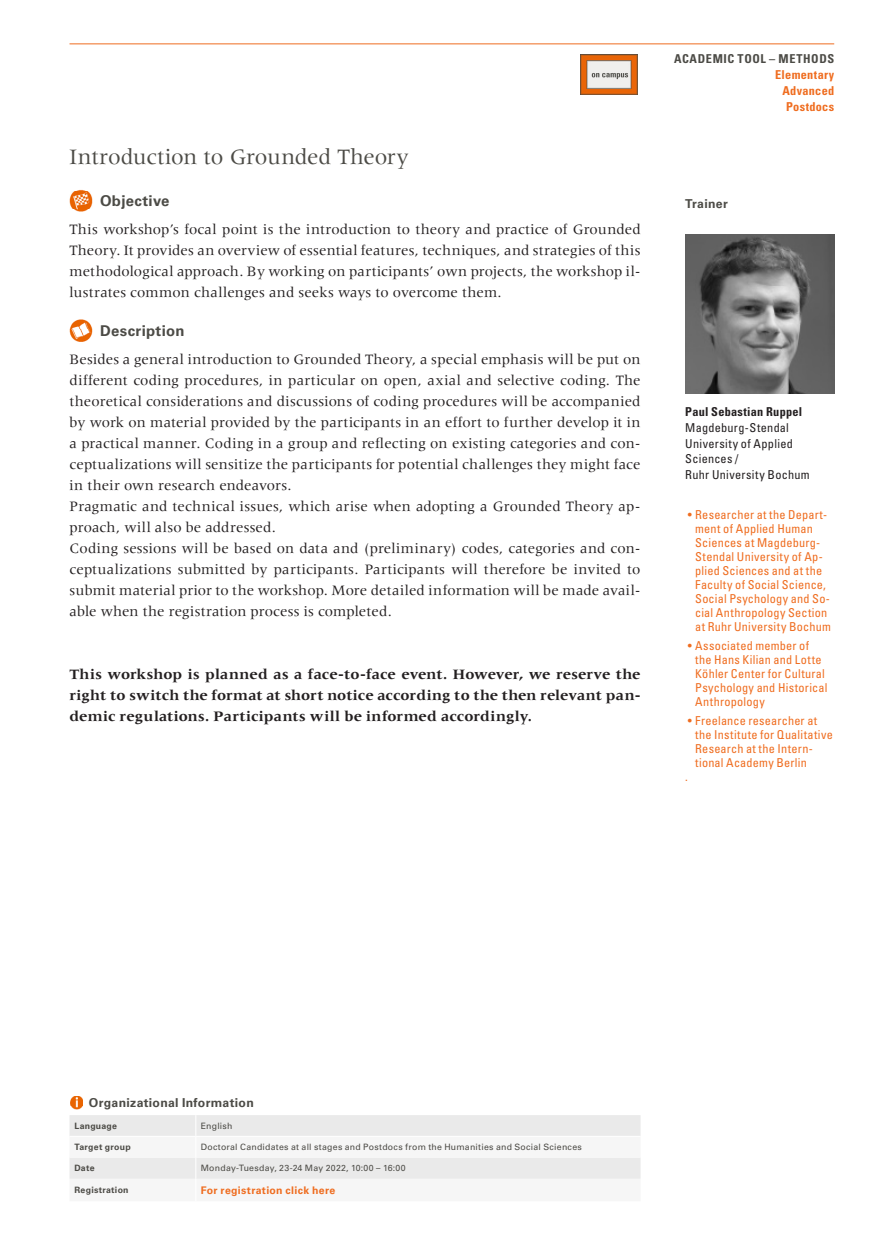
<style>
.page{position:relative;width:869px;height:1241px;background:#fff}
.page>*{position:absolute;margin:0;border:0;box-sizing:border-box;transform-origin:0 0}
.Kurse{font:22.75px "Meridien LT Std";letter-spacing:-.01em;color:#4c4b46}
.mengentext{font:14.88px/21px "Meridien LT Std";letter-spacing:.01em;color:#231f20;text-align:justify}
.mengentext-2{font:700 14.88px/21px "Meridien";letter-spacing:.02em;color:#231f20;text-align:justify}
.Objective_Descriptio{font:700 14.88px "Univers LT Std";letter-spacing:.02em;color:#4c4b46}
.Trainer_Biografie{font:condensed 12.25px/14px "Univers LT Std";letter-spacing:.02em;color:#ef6d20}
.Trainer_Name{font:condensed 12.25px/15.8px "Univers LT Std";letter-spacing:.025em;color:#231f20}
.Kopf_links_Einstufun{font:700 condensed 12.25px "Univers LT Std";letter-spacing:.025em;color:#ef6d20}
.Tabelle_Headline{font:700 12.25px "Univers LT Std";letter-spacing:.025em;color:#4c4b46}
.Kopf_links_Einstufun-2{font:700 condensed 12.25px "Univers LT Std";letter-spacing:.05em;color:#4c4b46}
.Headlines__Trainer{font:700 12.25px "Univers LT Std";letter-spacing:.025em;color:#4c4b46}
.Tabelle_Mengentext{font:700 10.5px "Univers LT Std";letter-spacing:.03em;color:#ef6d20}
.Tabelle_Mengentext-2{font:8.75px "Univers LT Std";letter-spacing:.025em;color:#4c4b46}
.Tabelle_Bold{font:700 8.75px "Univers LT Std";letter-spacing:.03em;color:#4c4b46}
.s1{font-weight:700}
</style>
<div class="page">
<hr style="left:69px;top:43px;width:764px;height:1px;background:#ef6d20">
<img style="left:70px;top:1096px;width:13px;height:13px">
<svg style="left:69px;top:1115px;width:571px;height:64px"></svg>
<hr style="left:69px;top:1135px;width:127px;height:1px;background:#fff">
<img style="left:69px;top:189px;width:24px;height:23px">
<img style="left:69px;top:319px;width:24px;height:23px">
<img style="left:685px;top:234px;width:148px;height:159px">
<img style="left:580px;top:55px;width:56px;height:39px">
<p class="Kurse" style="left:69px;top:144px;width:340px">Introduction to Grounded Theory</p>
<p class="Objective_Descriptio" style="left:100px;top:192px;width:71px">Objective</p>
<p class="mengentext" style="left:69px;top:218px;width:572px">This workshop’s focal point is the introduction to theory and practice of Grounded Theory. It provides an overview of essential features, techniques, and strategies of this methodological approach. By working on participants’ own projects, the workshop il&shy;lustrates common challenges and seeks ways to overcome them.</p>
<p class="Objective_Descriptio" style="left:100px;top:322px;width:86px">Description</p>
<p class="mengentext" style="left:69px;top:348px;width:572px">Besides a general introduction to Grounded Theory, a special emphasis will be put on different coding procedures, in particular on open, axial and selective coding. The theoretical considerations and discussions of coding procedures will be accompanied by work on material provided by the participants in an effort to further develop it in a practical manner. Coding in a group and reflecting on existing categories and con&shy;ceptualizations will sensitize the participants for potential challenges they might face in their own research endeavors.</p>
<p class="mengentext" style="left:69px;top:495px;width:572px">Pragmatic and technical issues, which arise when adopting a Grounded Theory ap&shy;proach, will also be addressed.</p>
<p class="mengentext" style="left:69px;top:537px;width:572px">Coding sessions will be based on data and (preliminary) codes, categories and con&shy;ceptualizations submitted by participants. Participants will therefore be invited to submit material prior to the workshop. More detailed information will be made avail&shy;able when the registration process is completed.</p>
<p class="mengentext-2" style="left:69px;top:663px;width:572px">This workshop is planned as a face-to-face event. However, we reserve the right to switch the format at short notice according to the then relevant pan&shy;demic regulations. Participants will be informed accordingly.</p>
<p class="Kopf_links_Einstufun-2" style="left:673px;top:52px;width:161px">ACADEMIC TOOL – METHODS</p>
<p class="Kopf_links_Einstufun" style="left:774px;top:67px;width:60px">Elementary</p>
<p class="Kopf_links_Einstufun" style="left:782px;top:83px;width:53px">Advanced</p>
<p class="Kopf_links_Einstufun" style="left:785px;top:99px;width:50px">Postdocs</p>
<p class="Headlines__Trainer" style="left:685px;top:197px;width:44px">Trainer</p>
<p class="Trainer_Name" style="left:685px;top:403px;width:126px"><span class="s1">Paul Sebastian Ruppel<br></span>Magdeburg-Stendal<br>University of Applied<br>Sciences /<br>Ruhr University Bochum</p>
<p class="Trainer_Biografie" style="left:694px;top:507px;width:137px;text-indent:-7px">• Researcher at the Depart&shy;ment of Applied Human<br>Sciences at Magdeburg-<br>Stendal University of Ap&shy;plied Sciences and at the<br>Faculty of Social Science,<br>Social Psychology and So&shy;cial Anthropology Section at Ruhr University Bochum</p>
<p class="Trainer_Biografie" style="left:694px;top:638px;width:134px;text-indent:-7px">• Associated member of the Hans Kilian and Lotte<br>Köhler Center for Cultural<br>Psychology and Historical<br>Anthropology</p>
<p class="Trainer_Biografie" style="left:694px;top:713px;width:139px;text-indent:-7px">• Freelance researcher at the Institute for Qualitative<br>Research at the Intern&shy;tional Academy Berlin</p>
<p class="Trainer_Biografie" style="left:685px;top:769px;width:4px">.</p>
<p class="Tabelle_Headline" style="left:89px;top:1095px;width:166px">Organizational Information</p>
<p class="Tabelle_Bold" style="left:74px;top:1120px;width:44px">Language</p>
<p class="Tabelle_Mengentext-2" style="left:201px;top:1120px;width:33px">English</p>
<p class="Tabelle_Bold" style="left:74px;top:1141px;width:58px">Target group</p>
<p class="Tabelle_Mengentext-2" style="left:201px;top:1141px;width:382px">Doctoral Candidates at all stages and Postdocs from the Humanities and Social Sciences</p>
<p class="Tabelle_Bold" style="left:74px;top:1162px;width:22px">Date</p>
<p class="Tabelle_Mengentext-2" style="left:201px;top:1162px;width:206px">Monday-Tuesday, 23-24 May 2022, 10:00 – 16:00</p>
<p class="Tabelle_Bold" style="left:74px;top:1184px;width:56px">Registration</p>
<p class="Tabelle_Mengentext" style="left:201px;top:1183px;width:136px">For registration click here</p>
</div>
